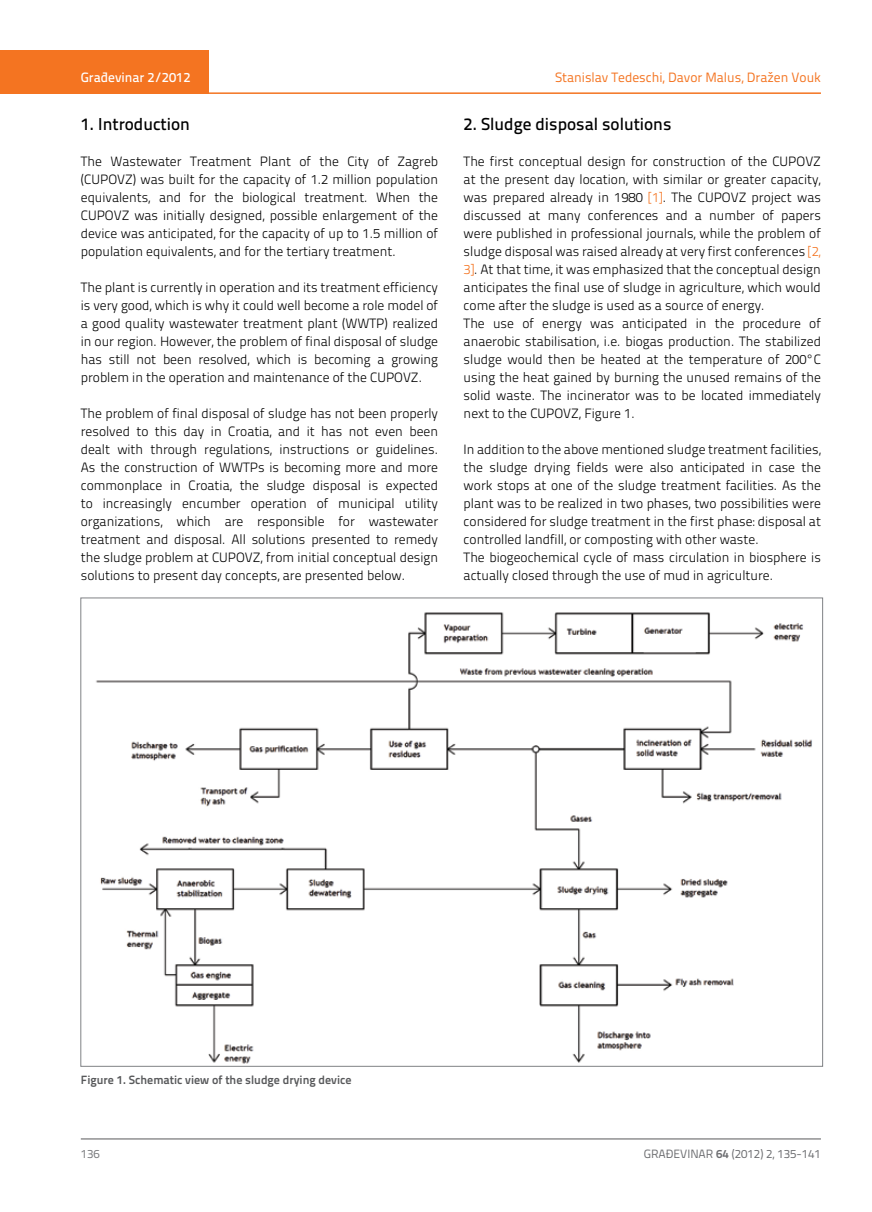
<style>
.page{position:relative;width:872px;height:1212px;background:#fff}
.page>*{position:absolute;margin:0;border:0;box-sizing:border-box;transform-origin:0 0}
.t1{font:500 17.25px "Titillium Text 22 L";color:#000}
.t2{font:300 13.5px/18px "Titillium Text 22 L";color:#000;text-align:justify}
.t3{font:13.5px "Titillium Text 22 L";color:#f47421}
.t4{font:500 13.5px "Titillium Text 22 L";color:#fff}
.t5{font:700 12px "Titillium Text 22 L";color:#58595b}
.t6{font:12px "Titillium Text 22 L";color:#6d6e71}
.t7{font:12px "Titillium Text 22 L";color:#797a7d}
.s1{color:#f47421}
.s2{font-weight:700}
</style>
<div class="page">
<div style="left:0;top:50px;width:208px;height:44px;background:#f47421"></div>
<hr style="left:0;top:92px;width:821px;height:2px;background:#f47421">
<hr style="left:81px;top:1139px;width:740px;height:1px;background:#58595b">
<img style="left:96px;top:612px;width:716px;height:452px">
<p class="t4" style="left:81px;top:67px;width:111px">Građevinar 2/2012</p>
<p class="t1" style="left:81px;top:110px;width:111px">1. Introduction</p>
<p class="t2" style="left:81px;top:151px;width:359px">The Wastewater Treatment Plant of the City of Zagreb (CUPOVZ) was built for the capacity of 1.2 million population equivalents, and for the biological treatment. When the CUPOVZ was initially designed, possible enlargement of the device was anticipated, for the capacity of up to 1.5 million of population equivalents, and for the tertiary treatment.</p>
<p class="t2" style="left:81px;top:277px;width:359px">The plant is currently in operation and its treatment efficiency is very good, which is why it could well become a role model of a good quality wastewater treatment plant (WWTP) realized in our region. However, the problem of final disposal of sludge has still not been resolved, which is becoming a growing problem in the operation and maintenance of the CUPOVZ.</p>
<p class="t2" style="left:81px;top:403px;width:359px">The problem of final disposal of sludge has not been properly resolved to this day in Croatia, and it has not even been dealt with through regulations, instructions or guidelines.<br>As the construction of WWTPs is becoming more and more commonplace in Croatia, the sludge disposal is expected to increasingly encumber operation of municipal utility organizations, which are responsible for wastewater treatment and disposal. All solutions presented to remedy the sludge problem at CUPOVZ, from initial conceptual design solutions to present day concepts, are presented below.</p>
<p class="t3" style="left:555px;top:68px;width:267px">Stanislav Tedeschi, Davor Malus, Dražen Vouk</p>
<p class="t1" style="left:463px;top:110px;width:209px">2. Sludge disposal solutions</p>
<p class="t2" style="left:463px;top:151px;width:359px;text-align:left">The first conceptual design for construction of the CUPOVZ at the present day location, with similar or greater capacity, was prepared already in 1980 <span class="s1">[1]</span>. The CUPOVZ project was discussed at many conferences and a number of papers were published in professional journals, while the problem of sludge disposal was raised already at very first conferences <span class="s1">[2, 3]</span>. At that time, it was emphasized that the conceptual design anticipates the final use of sludge in agriculture, which would come after the sludge is used as a source of energy.<br>The use of energy was anticipated in the procedure of anaerobic stabilisation, i.e. biogas production. The stabilized sludge would then be heated at the temperature of 200°C using the heat gained by burning the unused remains of the solid waste. The incinerator was to be located immediately next to the CUPOVZ, Figure 1.</p>
<p class="t2" style="left:463px;top:439px;width:359px;text-align:left">In addition to the above mentioned sludge treatment facilities, the sludge drying fields were also anticipated in case the work stops at one of the sludge treatment facilities. As the plant was to be realized in two phases, two possibilities were considered for sludge treatment in the first phase: disposal at controlled landfill, or composting with other waste.<br>The biogeochemical cycle of mass circulation in biosphere is actually closed through the use of mud in agriculture.</p>
<p class="t5" style="left:81px;top:1071px;width:272px">Figure 1. Schematic view of the sludge drying device</p>
<p class="t7" style="left:81px;top:1144px;width:21px">136</p>
<p class="t6" style="left:643px;top:1144px;width:179px">GRAĐEVINAR <span class="s2">64</span> (2012) 2, 135-141</p>
</div>
